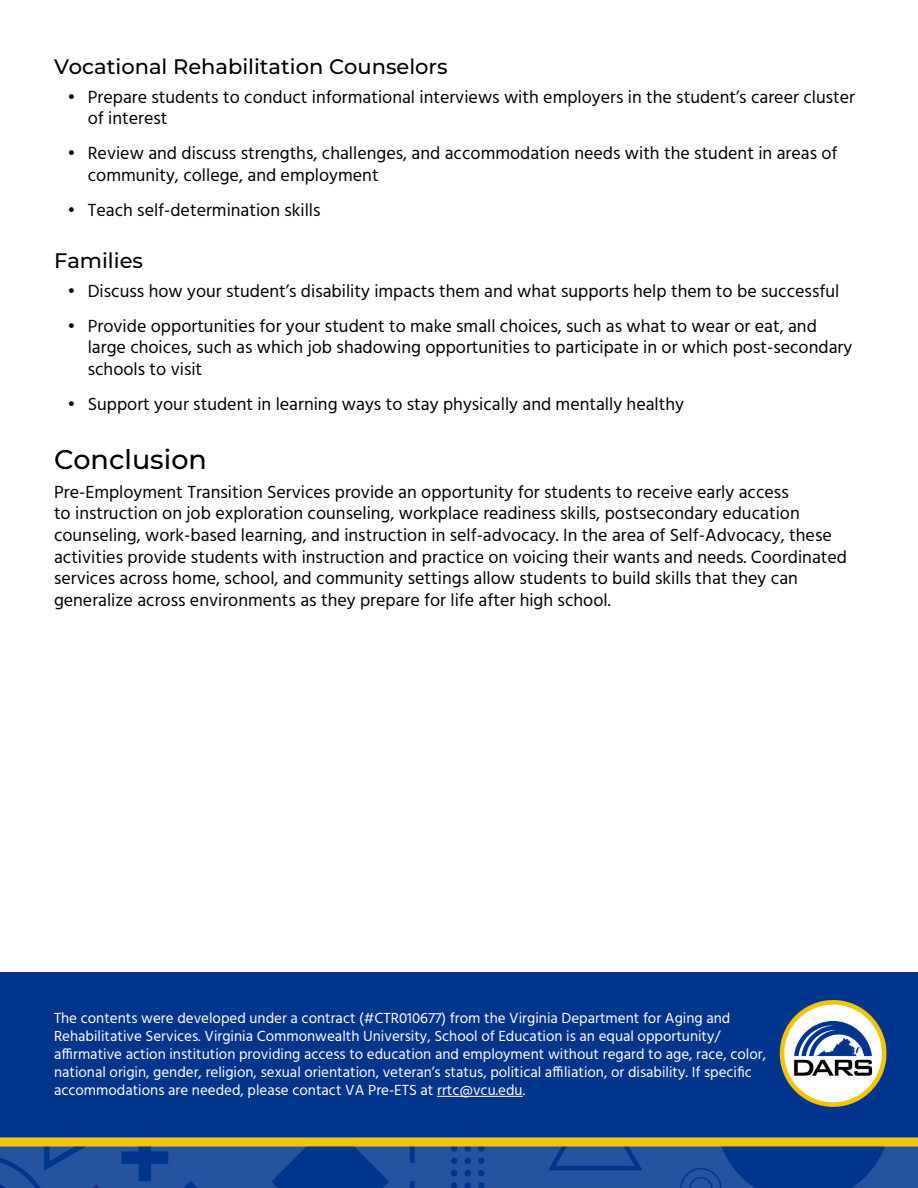
<style>
.page{position:relative;width:918px;height:1188px;background:#fff}
.page>*{position:absolute;margin:0;border:0;box-sizing:border-box;transform-origin:0 0}
.t1{font:100 27px "Montserrat";color:#000}
.t2{font:100 21px "Montserrat";color:#000}
.t3{font:18px/21.6px "Hind";color:#000}
.t4{font:15px/18px "Hind";color:#fff}
</style>
<div class="page">
<img style="left:0;top:972px;width:918px;height:216px">
<hr style="left:437px;top:1096px;width:86px;height:1px;background:#fff">
<h3 class="t2" style="left:54px;top:53px;width:395px">Vocational Rehabilitation Counselors</h3>
<p class="t3" style="left:88px;top:87px;width:769px;text-indent:-20px">• Prepare students to conduct informational interviews with employers in the student’s career cluster of interest</p>
<p class="t3" style="left:88px;top:144px;width:751px;text-indent:-20px">• Review and discuss strengths, challenges, and accommodation needs with the student in areas of community, college, and employment</p>
<p class="t3" style="left:68px;top:200px;width:255px">• Teach self-determination skills</p>
<h3 class="t2" style="left:54px;top:247px;width:91px">Families</h3>
<p class="t3" style="left:68px;top:281px;width:773px">• Discuss how your student’s disability impacts them and what supports help them to be successful</p>
<p class="t3" style="left:88px;top:316px;width:766px;text-indent:-20px">• Provide opportunities for your student to make small choices, such as what to wear or eat, and large choices, such as which job shadowing opportunities to participate in or which post-secondary schools to visit</p>
<p class="t3" style="left:68px;top:394px;width:618px">• Support your student in learning ways to stay physically and mentally healthy</p>
<h2 class="t1" style="left:54px;top:442px;width:154px">Conclusion</h2>
<p class="t3" style="left:54px;top:482px;width:795px">Pre-Employment Transition Services provide an opportunity for students to receive early access<br>to instruction on job exploration counseling, workplace readiness skills, postsecondary education counseling, work-based learning, and instruction in self-advocacy. In the area of Self-Advocacy, these activities provide students with instruction and practice on voicing their wants and needs. Coordinated services across home, school, and community settings allow students to build skills that they can generalize across environments as they prepare for life after high school.</p>
<p class="t4" style="left:54px;top:1010px;width:714px">The contents were developed under a contract (#CTR010677) from the Virginia Department for Aging and Rehabilitative Services. Virginia Commonwealth University, School of Education is an equal opportunity/ affirmative action institution providing access to education and employment without regard to age, race, color, national origin, gender, religion, sexual orientation, veteran’s status, political affiliation, or disability. If specific accommodations are needed, please contact VA Pre-ETS at rrtc@vcu.edu.</p>
</div>
